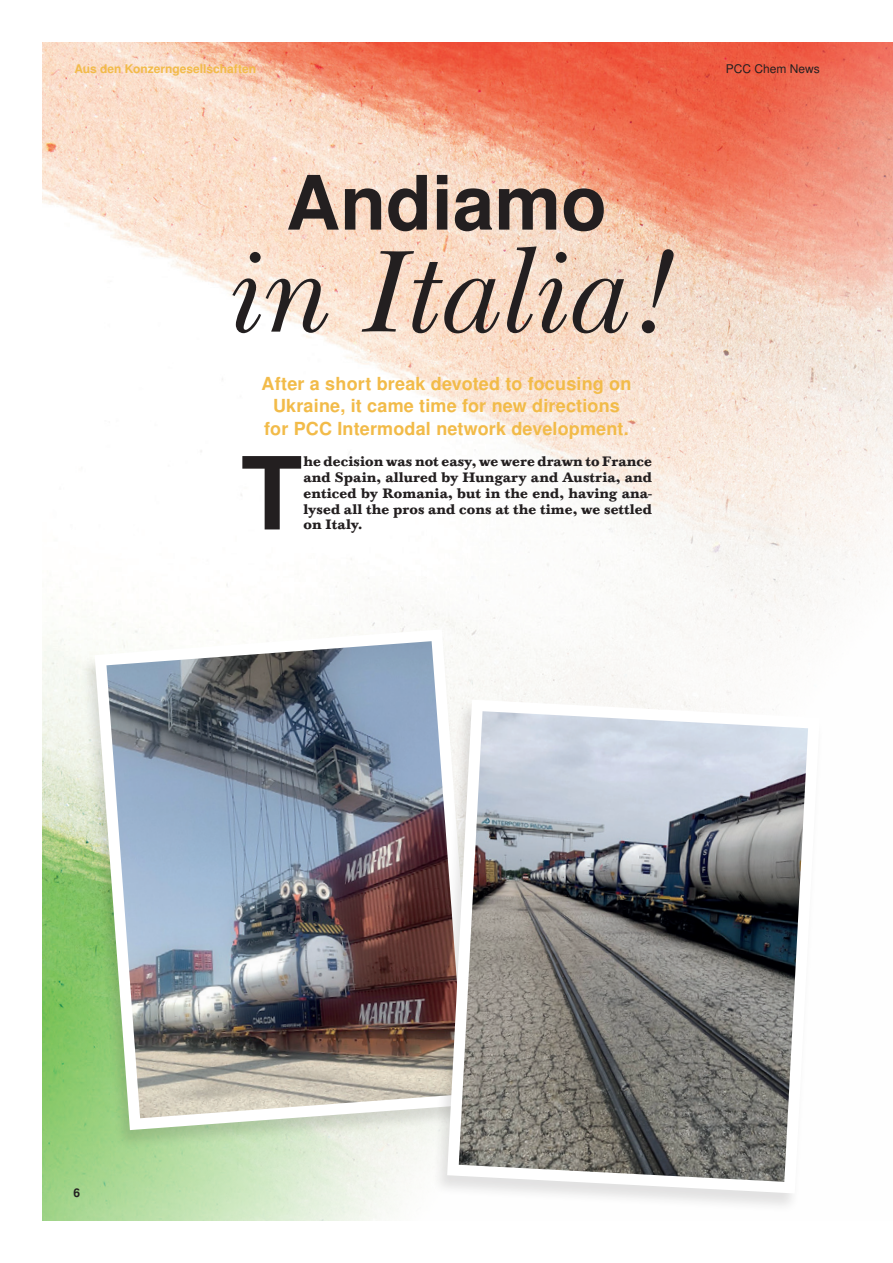
<style>
.page{position:relative;width:893px;height:1263px;background:#fff}
.page>*{position:absolute;margin:0;border:0;box-sizing:border-box;transform-origin:0 0}
.t1{font:italic 120px "Baskerville Han TOT";color:#231f20}
.t2{font:700 100.65px "Nimbus San LOT";color:#231f20}
.t3{font:700 75px "Nimbus San LOT";color:#231f20}
.t4{font:700 18px/22.5px "Nimbus San LOT";letter-spacing:.01em;color:#f2bb49;text-align:center}
.t5{font:700 14.25px/15.8px "Baskerville TOT";letter-spacing:.01em;color:#231f20;text-align:justify}
.t6{font:700 12px "Nimbus San LOT";color:#f2bb49}
.t7{font:12px "Nimbus San LOT";color:#231f20}
.t8{font:700 12px "Nimbus San LOT";color:#231f20}
</style>
<div class="page">
<img style="left:43px;top:43px;width:850px;height:1177px">
<div style="left:80px;top:630px;width:401px;height:520px;background:#231f20;opacity:.13"></div>
<svg style="left:95px;top:629px;width:382px;height:501px"></svg>
<img style="left:106px;top:641px;width:359px;height:477px">
<div style="left:432px;top:700px;width:392px;height:514px;background:#231f20;opacity:.13"></div>
<svg style="left:447px;top:700px;width:373px;height:493px"></svg>
<img style="left:459px;top:711px;width:349px;height:471px">
<p class="t6" style="left:74px;top:61px;width:183px">Aus den Konzerngesellschaften</p>
<h3 class="t3" style="left:286px;top:158px;width:322px">Andiamo</h3>
<h1 class="t1" style="left:223px;top:228px;width:449px">in Italia!</h1>
<p class="t4" style="left:262px;top:373px;width:371px">After a short break devoted to focusing on<br>Ukraine, it came time for new directions for PCC Intermodal network development.</p>
<h2 class="t2" style="left:241px;top:434px;width:63px">T</h2>
<p class="t5" style="left:303px;top:454px;width:350px">he decision was not easy, we were drawn to France and Spain, allured by Hungary and Austria, and enticed by Romania, but in the end, having ana&shy;lysed all the pros and cons at the time, we settled on Italy.</p>
<p class="t7" style="left:726px;top:61px;width:95px">PCC Chem News</p>
<p class="t8" style="left:73px;top:1186px;width:8px">6</p>
</div>
